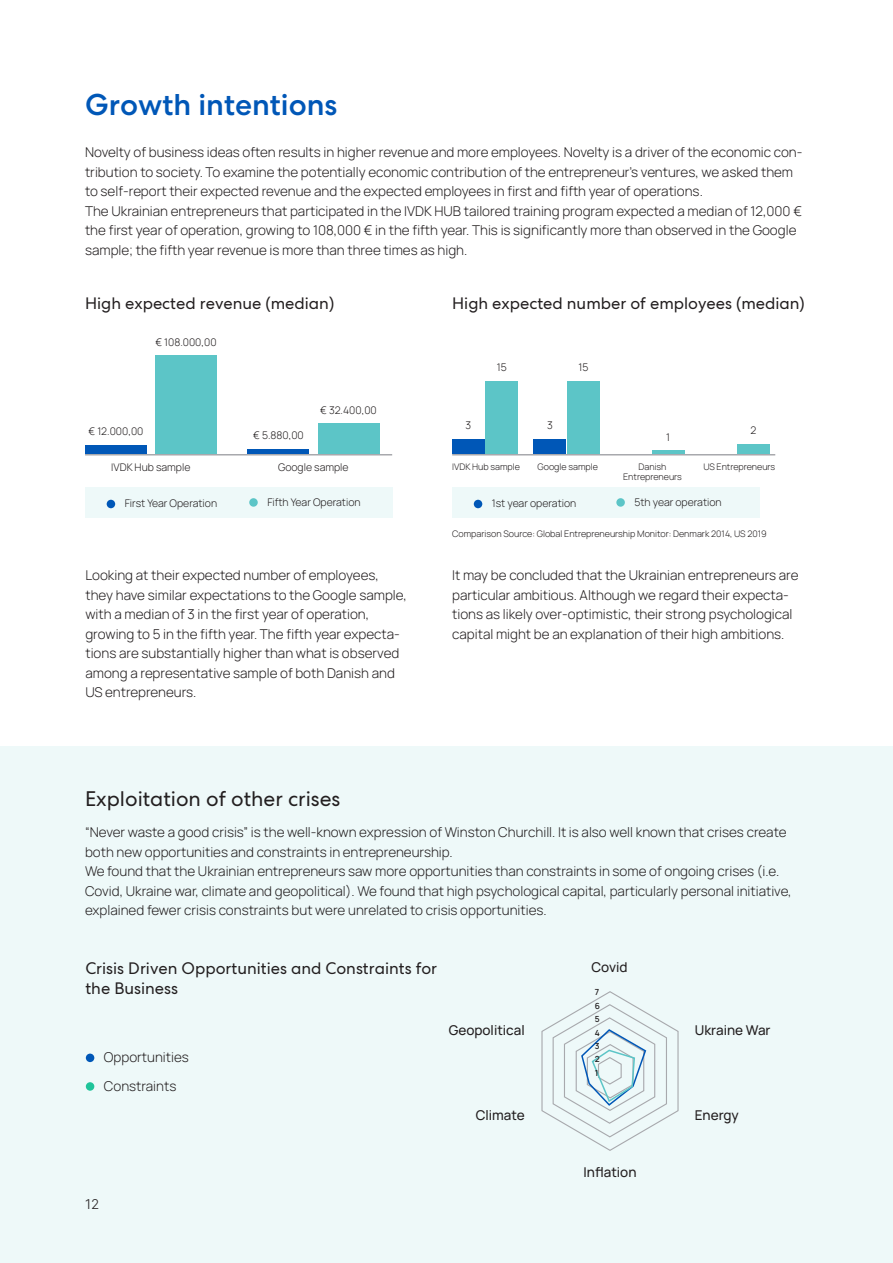
<style>
.page{position:relative;width:893px;height:1263px;background:#fff}
.page>*{position:absolute;margin:0;border:0;box-sizing:border-box;transform-origin:0 0}
.t1{font:500 30px "Centra No 2";color:#0057b7}
.t2{font:21px "Centra No 2";color:#231f20}
.t3{font:16.5px "Centra No 2";color:#231f20}
.t4{font:300 13.5px/19.5px "Manrope";color:#231f20}
.t5{font:500 13.5px "Manrope";color:#231f20}
.t6{font:300 13.5px "Inter";color:#231f20}
.t7{font:300 10.5px "Manrope";color:#231f20}
.t8{font:300 9px "Manrope";color:#231f20}
.t9{font:600 8.4px "Manrope";color:#231f20}
</style>
<div class="page">
<div style="left:0;top:747px;width:893px;height:516px;background:#eef9f9"></div>
<div style="left:85px;top:488px;width:307px;height:30px;background:#eef9f9"></div>
<div style="left:452px;top:488px;width:307px;height:30px;background:#eef9f9"></div>
<div style="left:155px;top:356px;width:62px;height:98px;background:#5cc5c7"></div>
<div style="left:318px;top:424px;width:61px;height:30px;background:#5cc5c7"></div>
<div style="left:85px;top:445px;width:61px;height:9px;background:#0057b7"></div>
<div style="left:452px;top:440px;width:33px;height:14px;background:#0057b7"></div>
<div style="left:534px;top:440px;width:32px;height:14px;background:#0057b7"></div>
<div style="left:486px;top:381px;width:32px;height:73px;background:#5cc5c7"></div>
<div style="left:567px;top:381px;width:33px;height:73px;background:#5cc5c7"></div>
<hr style="left:652px;top:451px;width:32px;height:3px;background:#5cc5c7">
<div style="left:737px;top:444px;width:32px;height:10px;background:#5cc5c7"></div>
<hr style="left:248px;top:450px;width:61px;height:4px;background:#0057b7">
<hr style="left:85px;top:454px;width:307px;height:1px;background:#a8a9ad">
<hr style="left:452px;top:454px;width:323px;height:1px;background:#a8a9ad">
<div style="left:107px;top:500px;width:8px;height:8px;background:#0057b7;border-radius:50%"></div>
<div style="left:474px;top:500px;width:8px;height:8px;background:#0057b7;border-radius:50%"></div>
<div style="left:249px;top:498px;width:9px;height:9px;background:#5cc5c7;border-radius:50%"></div>
<div style="left:616px;top:498px;width:9px;height:9px;background:#5cc5c7;border-radius:50%"></div>
<div style="left:86px;top:1053px;width:8px;height:9px;background:#0057b7;border-radius:50%"></div>
<div style="left:86px;top:1082px;width:8px;height:9px;background:#1fc49a;border-radius:50%"></div>
<svg style="left:541px;top:991px;width:138px;height:160px"></svg>
<p class="t1" style="left:85px;top:87px;width:254px">Growth intentions</p>
<p class="t4" style="left:85px;top:142px;width:719px">Novelty of business ideas often results in higher revenue and more employees. Novelty is a driver of the economic con&shy;tribution to society. To examine the potentially economic contribution of the entrepreneur’s ventures, we asked them to self-report their expected revenue and the expected employees in first and fifth year of operations.</p>
<p class="t4" style="left:85px;top:200px;width:718px">The Ukrainian entrepreneurs that participated in the IVDK HUB tailored training program expected a median of 12,000 € the first year of operation, growing to 108,000 € in the fifth year. This is significantly more than observed in the Google sample; the fifth year revenue is more than three times as high.</p>
<p class="t3" style="left:85px;top:294px;width:251px">High expected revenue (median)</p>
<p class="t3" style="left:452px;top:294px;width:354px">High expected number of employees (median)</p>
<p class="t7" style="left:155px;top:334px;width:63px">€ 108.000,00</p>
<p class="t7" style="left:320px;top:402px;width:58px">€ 32.400,00</p>
<p class="t7" style="left:497px;top:359px;width:11px">15</p>
<p class="t7" style="left:578px;top:359px;width:11px">15</p>
<p class="t7" style="left:465px;top:418px;width:7px">3</p>
<p class="t7" style="left:547px;top:418px;width:7px">3</p>
<p class="t7" style="left:89px;top:424px;width:56px">€ 12.000,00</p>
<p class="t7" style="left:253px;top:428px;width:52px">€ 5.880,00</p>
<p class="t7" style="left:278px;top:460px;width:72px">Google sample</p>
<p class="t7" style="left:666px;top:430px;width:5px">1</p>
<p class="t7" style="left:111px;top:460px;width:81px">IVDK Hub sample</p>
<p class="t8" style="left:452px;top:460px;width:69px">IVDK Hub sample</p>
<p class="t8" style="left:537px;top:460px;width:62px">Google sample</p>
<p class="t8" style="left:638px;top:460px;width:30px">Danish</p>
<p class="t8" style="left:623px;top:470px;width:60px">Entrepreneurs</p>
<p class="t7" style="left:751px;top:422px;width:7px">2</p>
<p class="t8" style="left:703px;top:460px;width:73px">US Entrepreneurs</p>
<p class="t7" style="left:125px;top:496px;width:94px">First Year Operation</p>
<p class="t7" style="left:267px;top:494px;width:95px">Fifth Year Operation</p>
<p class="t7" style="left:492px;top:496px;width:86px">1st year operation</p>
<p class="t7" style="left:634px;top:494px;width:89px">5th year operation</p>
<p class="t8" style="left:452px;top:527px;width:316px">Comparison Source: Global Entrepreneurship Monitor: Denmark 2014, US 2019</p>
<p class="t4" style="left:85px;top:565px;width:323px">Looking at their expected number of employees, they have similar expectations to the Google sample, with a median of 3 in the first year of operation, growing to 5 in the fifth year. The fifth year expecta&shy;tions are substantially higher than what is observed among a representative sample of both Danish and US entrepreneurs.</p>
<p class="t4" style="left:452px;top:565px;width:348px">It may be concluded that the Ukrainian entrepreneurs are particular ambitious. Although we regard their expecta&shy;tions as likely over-optimistic, their strong psychological capital might be an explanation of their high ambitions.</p>
<p class="t2" style="left:85px;top:786px;width:257px">Exploitation of other crises</p>
<p class="t4" style="left:85px;top:822px;width:703px">“Never waste a good crisis” is the well-known expression of Winston Churchill. It is also well known that crises create both new opportunities and constraints in entrepreneurship.</p>
<p class="t4" style="left:85px;top:861px;width:708px">We found that the Ukrainian entrepreneurs saw more opportunities than constraints in some of ongoing crises (i.e.<br>Covid, Ukraine war, climate and geopolitical). We found that high psychological capital, particularly personal initiative, explained fewer crisis constraints but were unrelated to crisis opportunities.</p>
<p class="t3" style="left:85px;top:959px;width:353px">Crisis Driven Opportunities and Constraints for</p>
<p class="t3" style="left:85px;top:979px;width:94px">the Business</p>
<p class="t4" style="left:104px;top:1047px;width:86px">Opportunities</p>
<p class="t4" style="left:104px;top:1075px;width:74px">Constraints</p>
<p class="t5" style="left:449px;top:1019px;width:78px">Geopolitical</p>
<p class="t5" style="left:476px;top:1105px;width:50px">Climate</p>
<p class="t6" style="left:85px;top:1194px;width:16px">12</p>
<p class="t5" style="left:591px;top:957px;width:38px">Covid</p>
<p class="t9" style="left:595px;top:985px;width:6px">7</p>
<p class="t9" style="left:595px;top:999px;width:7px">6</p>
<p class="t9" style="left:595px;top:1012px;width:6px">5</p>
<p class="t9" style="left:595px;top:1026px;width:7px">4</p>
<p class="t9" style="left:595px;top:1039px;width:6px">3</p>
<p class="t9" style="left:595px;top:1052px;width:6px">2</p>
<p class="t9" style="left:595px;top:1066px;width:5px">1</p>
<p class="t5" style="left:583px;top:1162px;width:55px">Inflation</p>
<p class="t5" style="left:695px;top:1019px;width:77px">Ukraine War</p>
<p class="t5" style="left:695px;top:1105px;width:45px">Energy</p>
</div>
